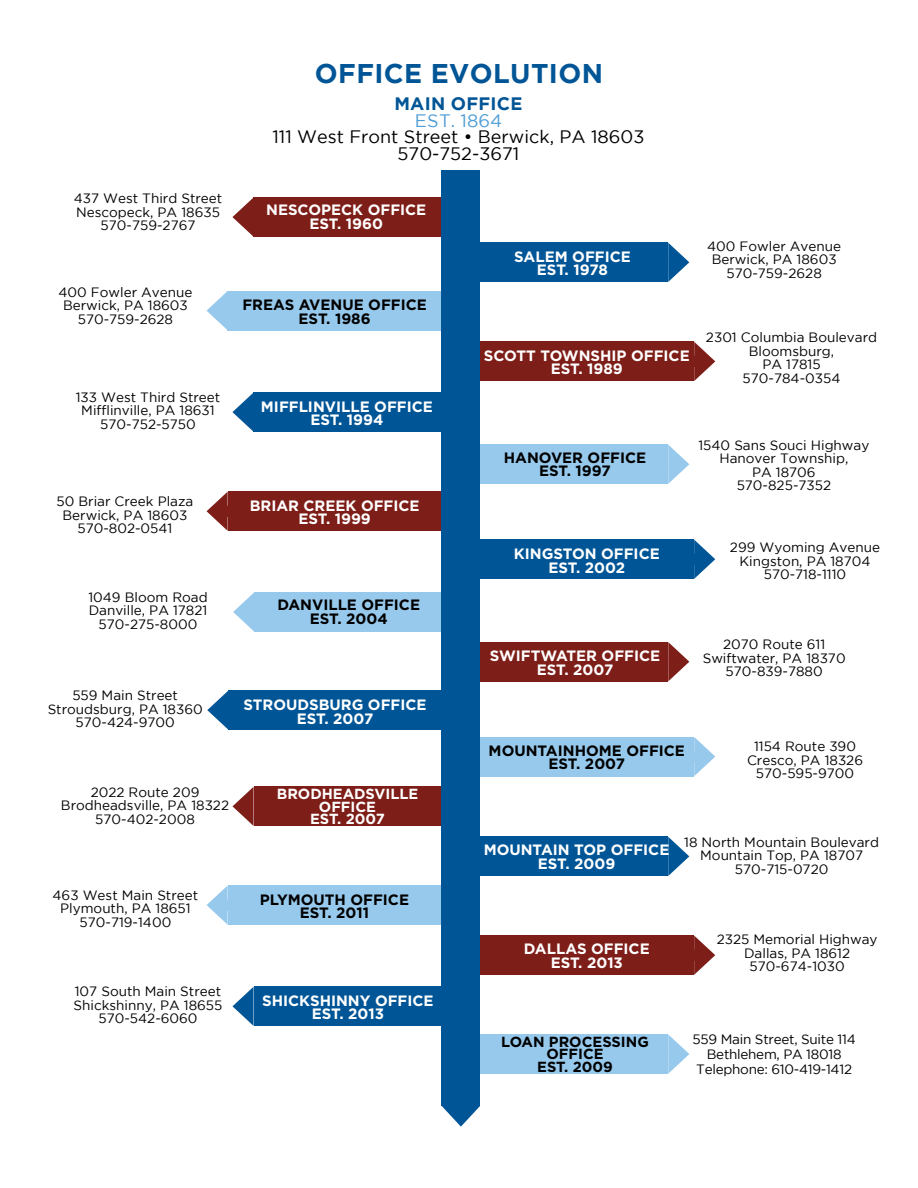
<style>
.page{position:relative;width:918px;height:1188px;background:#fff}
.page>*{position:absolute;margin:0;border:0;box-sizing:border-box;transform-origin:0 0}
.t1{font:700 27px "Gotham";letter-spacing:.015em;color:#005596}
.t2{font:18px/16.5px "Gotham";color:#000;text-align:center}
.t3{font:700 18px "Gotham";letter-spacing:.015em;color:#005596}
.t4{font:18px "Gotham";color:#4e9dd6}
.t5{font:700 15px/13.5px "Gotham";color:#fff;text-align:center}
.t6{font:700 15px/13.5px "Gotham";color:#000;text-align:center}
.t7{font:700 14.7px/12.8px "Gotham";color:#fff;text-align:center}
.t8{font:700 14.7px/12.8px "Gotham";color:#000;text-align:center}
.t9{font:13.5px/13.5px "Gotham";color:#000;text-align:center}
.t10{font:13.5px/15px "Gotham";letter-spacing:-.02em;color:#000;text-align:center}
</style>
<div class="page">
<div style="left:254px;top:197px;width:187px;height:40px;background:#7e1e18"></div>
<svg style="left:232px;top:197px;width:22px;height:40px"></svg>
<div style="left:480px;top:243px;width:188px;height:39px;background:#005596"></div>
<svg style="left:668px;top:243px;width:21px;height:39px"></svg>
<div style="left:228px;top:291px;width:213px;height:39px;background:#97c9ec"></div>
<svg style="left:207px;top:291px;width:21px;height:39px"></svg>
<div style="left:480px;top:342px;width:214px;height:39px;background:#7e1e18"></div>
<svg style="left:694px;top:342px;width:21px;height:39px"></svg>
<div style="left:254px;top:392px;width:187px;height:40px;background:#005596"></div>
<svg style="left:232px;top:393px;width:22px;height:39px"></svg>
<div style="left:480px;top:445px;width:188px;height:39px;background:#97c9ec"></div>
<svg style="left:668px;top:445px;width:21px;height:39px"></svg>
<div style="left:228px;top:492px;width:213px;height:39px;background:#7e1e18"></div>
<svg style="left:207px;top:492px;width:21px;height:39px"></svg>
<div style="left:480px;top:540px;width:214px;height:39px;background:#005596"></div>
<svg style="left:694px;top:540px;width:21px;height:39px"></svg>
<div style="left:254px;top:592px;width:188px;height:40px;background:#97c9ec"></div>
<svg style="left:233px;top:593px;width:21px;height:38px"></svg>
<div style="left:480px;top:642px;width:188px;height:39px;background:#7e1e18"></div>
<svg style="left:668px;top:642px;width:21px;height:39px"></svg>
<div style="left:228px;top:691px;width:214px;height:39px;background:#005596"></div>
<svg style="left:207px;top:691px;width:21px;height:39px"></svg>
<div style="left:480px;top:737px;width:214px;height:39px;background:#97c9ec"></div>
<svg style="left:694px;top:737px;width:21px;height:39px"></svg>
<div style="left:254px;top:787px;width:187px;height:39px;background:#7e1e18"></div>
<svg style="left:232px;top:787px;width:22px;height:39px"></svg>
<div style="left:480px;top:837px;width:188px;height:39px;background:#005596"></div>
<svg style="left:668px;top:837px;width:21px;height:39px"></svg>
<div style="left:228px;top:885px;width:213px;height:40px;background:#97c9ec"></div>
<svg style="left:207px;top:885px;width:21px;height:40px"></svg>
<div style="left:480px;top:936px;width:214px;height:39px;background:#7e1e18"></div>
<svg style="left:694px;top:936px;width:21px;height:39px"></svg>
<div style="left:254px;top:987px;width:187px;height:39px;background:#005596"></div>
<svg style="left:232px;top:987px;width:22px;height:39px"></svg>
<div style="left:480px;top:1034px;width:188px;height:40px;background:#97c9ec"></div>
<svg style="left:668px;top:1034px;width:21px;height:40px"></svg>
<div style="left:441px;top:171px;width:39px;height:935px;background:#005596"></div>
<svg style="left:442px;top:1106px;width:38px;height:21px"></svg>
<p class="t9" style="left:74px;top:192px;width:150px">437 West Third Street<br>Nescopeck, PA 18635<br>570-759-2767</p>
<p class="t9" style="left:59px;top:285px;width:135px">400 Fowler Avenue<br>Berwick, PA 18603<br>570-759-2628</p>
<p class="t9" style="left:76px;top:390px;width:146px">133 West Third Street<br>Mifflinville, PA 18631<br>570-752-5750</p>
<p class="t9" style="left:56px;top:495px;width:138px">50 Briar Creek Plaza<br>Berwick, PA 18603<br>570-802-0541</p>
<p class="t9" style="left:88px;top:590px;width:121px">1049 Bloom Road<br>Danville, PA 17821<br>570-275-8000</p>
<p class="t9" style="left:48px;top:689px;width:157px">559 Main Street<br>Stroudsburg, PA 18360<br>570-424-9700</p>
<p class="t9" style="left:61px;top:785px;width:170px">2022 Route 209<br>Brodheadsville, PA 18322<br>570-402-2008</p>
<p class="t9" style="left:53px;top:888px;width:147px">463 West Main Street<br>Plymouth, PA 18651<br>570-719-1400</p>
<p class="t9" style="left:74px;top:985px;width:150px">107 South Main Street<br>Shickshinny, PA 18655<br>570-542-6060</p>
<h1 class="t1" style="left:315px;top:58px;width:290px">OFFICE EVOLUTION</h1>
<h2 class="t3" style="left:394px;top:93px;width:130px">MAIN OFFICE</h2>
<h2 class="t4" style="left:415px;top:110px;width:89px">EST. 1864</h2>
<h2 class="t2" style="left:272px;top:128px;width:373px">111 West Front Street • Berwick, PA 18603<br>570-752-3671</h2>
<p class="t5" style="left:266px;top:203px;width:162px">NESCOPECK OFFICE<br>EST. 1960</p>
<p class="t6" style="left:242px;top:298px;width:186px">FREAS AVENUE OFFICE<br>EST. 1986</p>
<p class="t5" style="left:261px;top:399px;width:173px">MIFFLINVILLE OFFICE<br>EST. 1994</p>
<p class="t5" style="left:250px;top:498px;width:171px">BRIAR CREEK OFFICE<br>EST. 1999</p>
<p class="t6" style="left:277px;top:598px;width:144px">DANVILLE OFFICE<br>EST. 2004</p>
<p class="t5" style="left:244px;top:698px;width:185px">STROUDSBURG OFFICE<br>EST. 2007</p>
<p class="t7" style="left:277px;top:787px;width:143px">BRODHEADSVILLE<br>OFFICE<br>EST. 2007</p>
<p class="t6" style="left:260px;top:892px;width:151px">PLYMOUTH OFFICE<br>EST. 2011</p>
<p class="t5" style="left:262px;top:993px;width:173px">SHICKSHINNY OFFICE<br>EST. 2013</p>
<p class="t5" style="left:514px;top:249px;width:118px">SALEM OFFICE<br>EST. 1978</p>
<p class="t9" style="left:707px;top:239px;width:135px">400 Fowler Avenue<br>Berwick, PA 18603<br>570-759-2628</p>
<p class="t5" style="left:484px;top:348px;width:207px">SCOTT TOWNSHIP OFFICE<br>EST. 1989</p>
<p class="t9" style="left:706px;top:330px;width:173px">2301 Columbia Boulevard<br>Bloomsburg,<br>PA 17815<br>570-784-0354</p>
<p class="t6" style="left:504px;top:450px;width:144px">HANOVER OFFICE<br>EST. 1997</p>
<p class="t5" style="left:514px;top:547px;width:147px">KINGSTON OFFICE<br>EST. 2002</p>
<p class="t9" style="left:698px;top:438px;width:172px">1540 Sans Souci Highway<br>Hanover Township,<br>PA 18706<br>570-825-7352</p>
<p class="t9" style="left:730px;top:541px;width:152px">299 Wyoming Avenue<br>Kingston, PA 18704<br>570-718-1110</p>
<p class="t5" style="left:490px;top:649px;width:172px">SWIFTWATER OFFICE<br>EST. 2007</p>
<p class="t9" style="left:703px;top:638px;width:144px">2070 Route 611<br>Swiftwater, PA 18370<br>570-839-7880</p>
<p class="t6" style="left:489px;top:743px;width:198px">MOUNTAINHOME OFFICE<br>EST. 2007</p>
<p class="t9" style="left:747px;top:740px;width:118px">1154 Route 390<br>Cresco, PA 18326<br>570-595-9700</p>
<p class="t5" style="left:484px;top:843px;width:187px">MOUNTAIN TOP OFFICE<br>EST. 2009</p>
<p class="t9" style="left:684px;top:835px;width:196px">18 North Mountain Boulevard<br>Mountain Top, PA 18707<br>570-715-0720</p>
<p class="t5" style="left:524px;top:942px;width:127px">DALLAS OFFICE<br>EST. 2013</p>
<p class="t9" style="left:717px;top:933px;width:162px">2325 Memorial Highway<br>Dallas, PA 18612<br>570-674-1030</p>
<p class="t8" style="left:501px;top:1035px;width:149px">LOAN PROCESSING<br>OFFICE<br>EST. 2009</p>
<p class="t10" style="left:693px;top:1032px;width:165px">559 Main Street, Suite 114<br>Bethlehem, PA 18018<br>Telephone: 610-419-1412</p>
</div>
